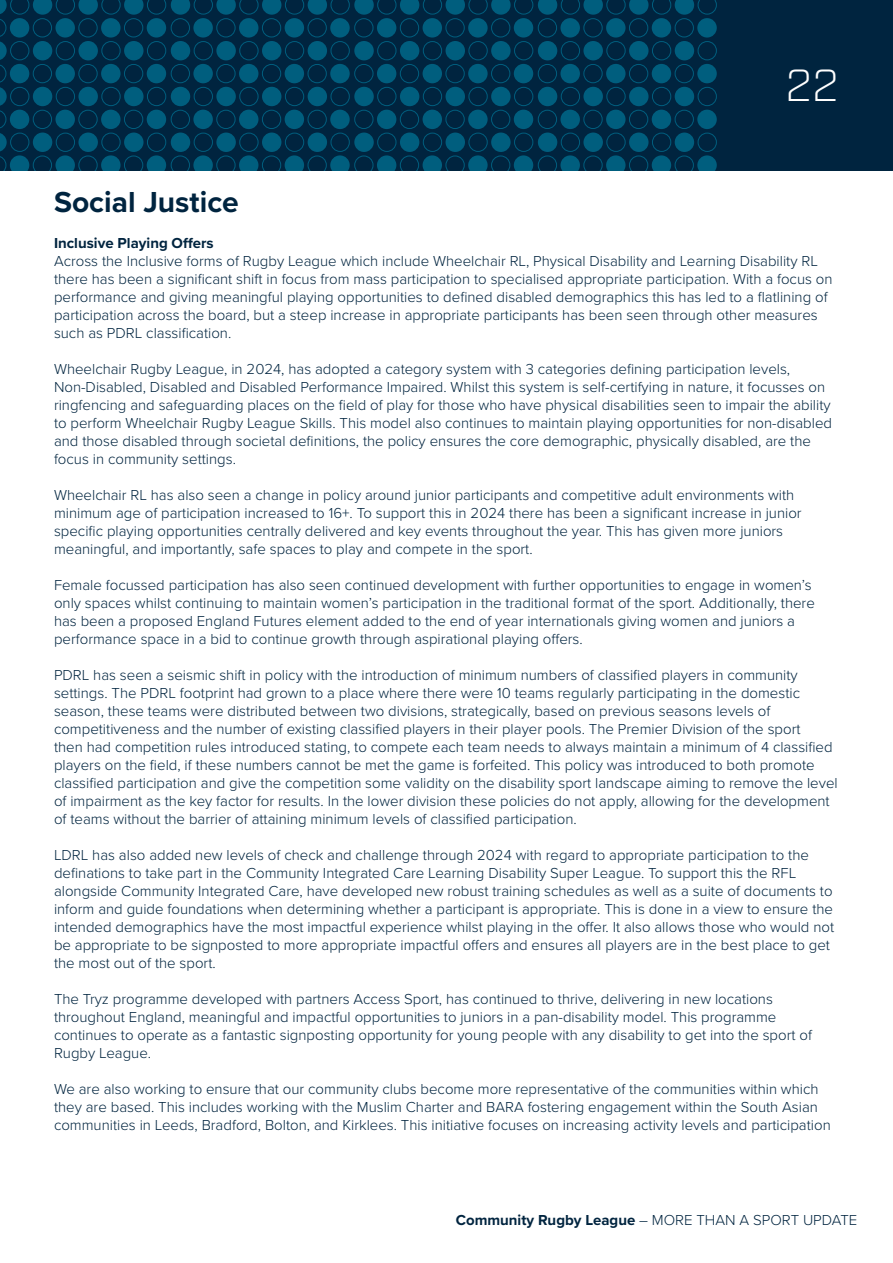
<style>
.page{position:relative;width:893px;height:1263px;background:#fff}
.page>*{position:absolute;margin:0;border:0;box-sizing:border-box;transform-origin:0 0}
.t1{font:300 45px "Industry";color:#fff}
.t2{font:700 30px "Proxima Nova";color:#00243f}
.t3{font:300 15px/18px "Proxima Nova";color:#00243f}
.t4{font:700 15px "Proxima Nova";color:#00243f}
.s1{font-weight:700}
</style>
<div class="page">
<div style="left:0;top:0;width:893px;height:170px;background:#00243f"></div>
<svg style="left:0;top:0;width:717px;height:171px"></svg>
<p class="t1" style="left:786px;top:59px;width:55px">22</p>
<p class="t2" style="left:54px;top:179px;width:186px">Social Justice</p>
<p class="t4" style="left:54px;top:232px;width:161px">Inclusive Playing Offers</p>
<p class="t3" style="left:54px;top:251px;width:780px">Across the Inclusive forms of Rugby League which include Wheelchair RL, Physical Disability and Learning Disability RL there has been a significant shift in focus from mass participation to specialised appropriate participation. With a focus on performance and giving meaningful playing opportunities to defined disabled demographics this has led to a flatlining of participation across the board, but a steep increase in appropriate participants has been seen through other measures such as PDRL classification.</p>
<p class="t3" style="left:54px;top:359px;width:780px">Wheelchair Rugby League, in 2024, has adopted a category system with 3 categories defining participation levels, Non-Disabled, Disabled and Disabled Performance Impaired. Whilst this system is self-certifying in nature, it focusses on ringfencing and safeguarding places on the field of play for those who have physical disabilities seen to impair the ability to perform Wheelchair Rugby League Skills. This model also continues to maintain playing opportunities for non-disabled and those disabled through societal definitions, the policy ensures the core demographic, physically disabled, are the focus in community settings.</p>
<p class="t3" style="left:54px;top:485px;width:749px">Wheelchair RL has also seen a change in policy around junior participants and competitive adult environments with minimum age of participation increased to 16+. To support this in 2024 there has been a significant increase in junior specific playing opportunities centrally delivered and key events throughout the year. This has given more juniors meaningful, and importantly, safe spaces to play and compete in the sport.</p>
<p class="t3" style="left:54px;top:575px;width:762px">Female focussed participation has also seen continued development with further opportunities to engage in women’s only spaces whilst continuing to maintain women’s participation in the traditional format of the sport. Additionally, there has been a proposed England Futures element added to the end of year internationals giving women and juniors a performance space in a bid to continue growth through aspirational playing offers.</p>
<p class="t3" style="left:54px;top:665px;width:785px">PDRL has seen a seismic shift in policy with the introduction of minimum numbers of classified players in community settings. The PDRL footprint had grown to a place where there were 10 teams regularly participating in the domestic season, these teams were distributed between two divisions, strategically, based on previous seasons levels of competitiveness and the number of existing classified players in their player pools. The Premier Division of the sport<br>then had competition rules introduced stating, to compete each team needs to always maintain a minimum of 4 classified players on the field, if these numbers cannot be met the game is forfeited. This policy was introduced to both promote classified participation and give the competition some validity on the disability sport landscape aiming to remove the level of impairment as the key factor for results. In the lower division these policies do not apply, allowing for the development of teams without the barrier of attaining minimum levels of classified participation.</p>
<p class="t3" style="left:54px;top:845px;width:782px">LDRL has also added new levels of check and challenge through 2024 with regard to appropriate participation to the definations to take part in the Community Integrated Care Learning Disability Super League. To support this the RFL alongside Community Integrated Care, have developed new robust training schedules as well as a suite of documents to inform and guide foundations when determining whether a participant is appropriate. This is done in a view to ensure the intended demographics have the most impactful experience whilst playing in the offer. It also allows those who would not be appropriate to be signposted to more appropriate impactful offers and ensures all players are in the best place to get the most out of the sport.</p>
<p class="t3" style="left:54px;top:989px;width:759px">The Tryz programme developed with partners Access Sport, has continued to thrive, delivering in new locations throughout England, meaningful and impactful opportunities to juniors in a pan-disability model. This programme continues to operate as a fantastic signposting opportunity for young people with any disability to get into the sport of Rugby League.</p>
<p class="t3" style="left:54px;top:1079px;width:778px">We are also working to ensure that our community clubs become more representative of the communities within which they are based. This includes working with the Muslim Charter and BARA fostering engagement within the South Asian communities in Leeds, Bradford, Bolton, and Kirklees. This initiative focuses on increasing activity levels and participation</p>
<p class="t3" style="left:456px;top:1210px;width:403px"><span class="s1">Community Rugby League</span> – MORE THAN A SPORT UPDATE</p>
</div>
